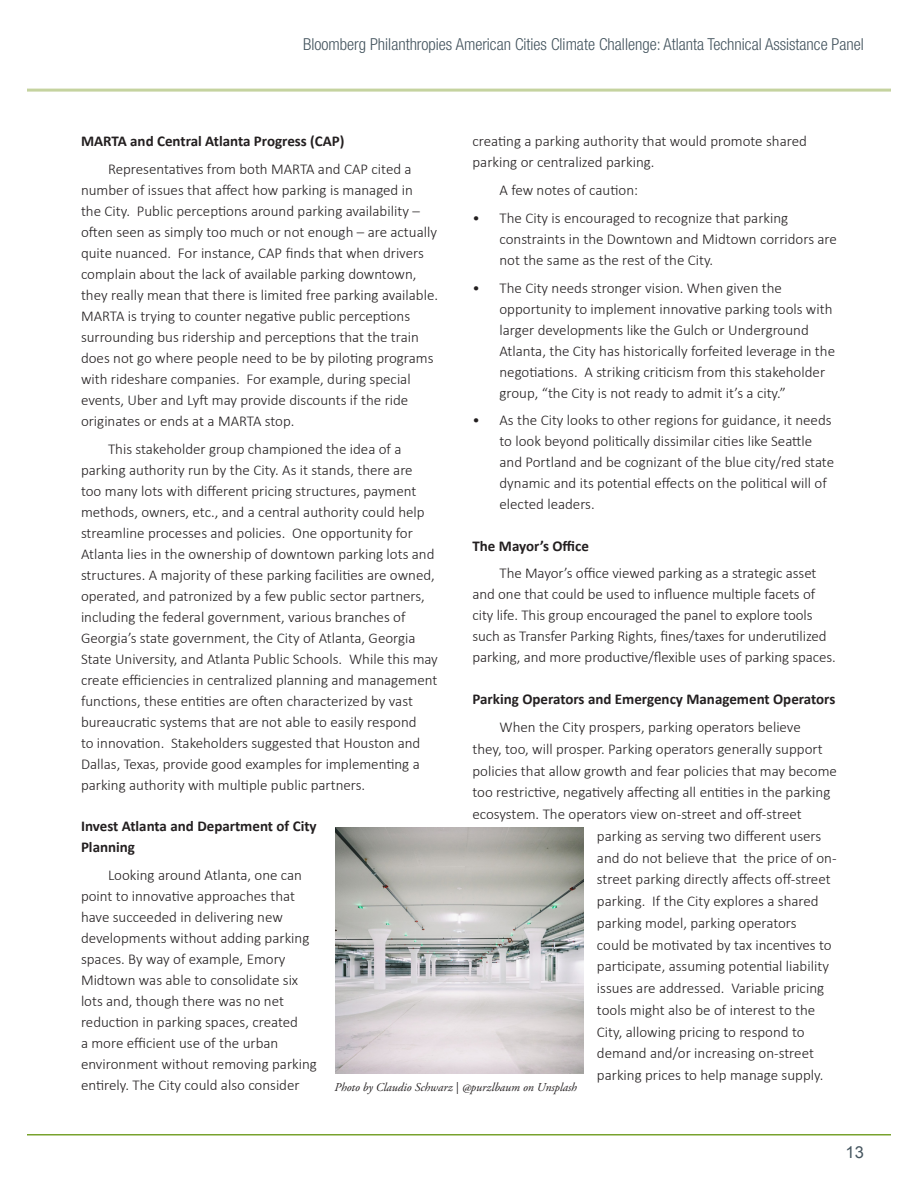
<style>
.page{position:relative;width:918px;height:1188px;background:#fff}
.page>*{position:absolute;margin:0;border:0;box-sizing:border-box;transform-origin:0 0}
.t1{font:300 condensed 16.5px "Helvetica Neue LT Com";color:#45555f}
.t2{font:16.5px "Arial";color:#45555f}
.t3{font:300 15px/21px "Calibri";color:#231f20}
.t4{font:700 15px/21px "Calibri";color:#231f20}
.t5{font:italic 12px "Adobe Garamond Pro";color:#231f20}
</style>
<div class="page">
<hr style="left:27px;top:89px;width:864px;height:3px;background:#c5d39f">
<hr style="left:27px;top:1134px;width:864px;height:2px;background:#78a22d">
<img style="left:335px;top:828px;width:248px;height:246px">
<p class="t1" style="left:303px;top:35px;width:562px">Bloomberg Philanthropies American Cities Climate Challenge: Atlanta Technical Assistance Panel</p>
<p class="t4" style="left:81px;top:131px;width:265px">MARTA and Central Atlanta Progress (CAP)</p>
<p class="t3" style="left:81px;top:158px;width:359px;text-indent:27px">Representatives from both MARTA and CAP cited a number of issues that affect how parking is managed in<br>the City. Public perceptions around parking availability – often seen as simply too much or not enough – are actually quite nuanced. For instance, CAP finds that when drivers complain about the lack of available parking downtown, they really mean that there is limited free parking available.<br>MARTA is trying to counter negative public perceptions surrounding bus ridership and perceptions that the train does not go where people need to be by piloting programs with rideshare companies. For example, during special events, Uber and Lyft may provide discounts if the ride originates or ends at a MARTA stop.</p>
<p class="t3" style="left:81px;top:438px;width:358px;text-indent:27px">This stakeholder group championed the idea of a parking authority run by the City. As it stands, there are<br>too many lots with different pricing structures, payment methods, owners, etc., and a central authority could help streamline processes and policies. One opportunity for Atlanta lies in the ownership of downtown parking lots and structures. A majority of these parking facilities are owned, operated, and patronized by a few public sector partners, including the federal government, various branches of Georgia’s state government, the City of Atlanta, Georgia State University, and Atlanta Public Schools. While this may create efficiencies in centralized planning and management functions, these entities are often characterized by vast bureaucratic systems that are not able to easily respond<br>to innovation. Stakeholders suggested that Houston and Dallas, Texas, provide good examples for implementing a parking authority with multiple public partners.</p>
<p class="t4" style="left:81px;top:816px;width:237px">Invest Atlanta and Department of City<br>Planning</p>
<p class="t3" style="left:81px;top:864px;width:237px;text-indent:27px">Looking around Atlanta, one can point to innovative approaches that have succeeded in delivering new developments without adding parking spaces. By way of example, Emory Midtown was able to consolidate six lots and, though there was no net reduction in parking spaces, created<br>a more efficient use of the urban environment without removing parking entirely. The City could also consider</p>
<p class="t3" style="left:472px;top:130px;width:336px">creating a parking authority that would promote shared parking or centralized parking.</p>
<p class="t3" style="left:500px;top:179px;width:140px">A few notes of caution:</p>
<p class="t3" style="left:500px;top:207px;width:339px;text-indent:-27px">• The City is encouraged to recognize that parking constraints in the Downtown and Midtown corridors are not the same as the rest of the City.</p>
<p class="t3" style="left:500px;top:276px;width:337px;text-indent:-27px">• The City needs stronger vision. When given the opportunity to implement innovative parking tools with larger developments like the Gulch or Underground Atlanta, the City has historically forfeited leverage in the negotiations. A striking criticism from this stakeholder group, “the City is not ready to admit it’s a city.”</p>
<p class="t3" style="left:500px;top:409px;width:336px;text-indent:-27px">• As the City looks to other regions for guidance, it needs to look beyond politically dissimilar cities like Seattle and Portland and be cognizant of the blue city/red state dynamic and its potential effects on the political will of elected leaders.</p>
<p class="t4" style="left:472px;top:535px;width:118px">The Mayor’s Office</p>
<p class="t3" style="left:472px;top:562px;width:365px;text-indent:27px">The Mayor’s office viewed parking as a strategic asset and one that could be used to influence multiple facets of city life. This group encouraged the panel to explore tools such as Transfer Parking Rights, fines/taxes for underutilized parking, and more productive/flexible uses of parking spaces.</p>
<p class="t4" style="left:472px;top:688px;width:364px">Parking Operators and Emergency Management Operators</p>
<p class="t3" style="left:500px;top:716px;width:303px">When the City prospers, parking operators believe</p>
<p class="t3" style="left:472px;top:738px;width:352px">they, too, will prosper. Parking operators generally support</p>
<p class="t3" style="left:472px;top:759px;width:366px">policies that allow growth and fear policies that may become</p>
<p class="t3" style="left:472px;top:781px;width:359px">too restrictive, negatively affecting all entities in the parking</p>
<p class="t3" style="left:472px;top:803px;width:331px">ecosystem. The operators view on-street and off-street</p>
<p class="t3" style="left:597px;top:825px;width:226px">parking as serving two different users</p>
<p class="t3" style="left:597px;top:846px;width:241px">and do not believe that the price of on-</p>
<p class="t3" style="left:597px;top:868px;width:235px">street parking directly affects off-street</p>
<p class="t3" style="left:597px;top:890px;width:223px">parking. If the City explores a shared</p>
<p class="t3" style="left:597px;top:912px;width:201px">parking model, parking operators</p>
<p class="t3" style="left:597px;top:933px;width:236px">could be motivated by tax incentives to</p>
<p class="t3" style="left:597px;top:955px;width:233px">participate, assuming potential liability</p>
<p class="t3" style="left:597px;top:977px;width:229px">issues are addressed. Variable pricing</p>
<p class="t3" style="left:597px;top:999px;width:220px">tools might also be of interest to the</p>
<p class="t3" style="left:597px;top:1020px;width:209px">City, allowing pricing to respond to</p>
<p class="t3" style="left:597px;top:1042px;width:218px">demand and/or increasing on-street</p>
<p class="t3" style="left:597px;top:1064px;width:228px">parking prices to help manage supply.</p>
<p class="t5" style="left:335px;top:1080px;width:244px">Photo by Claudio Schwarz | @purzlbaum on Unsplash</p>
<p class="t2" style="left:846px;top:1142px;width:20px">13</p>
</div>
